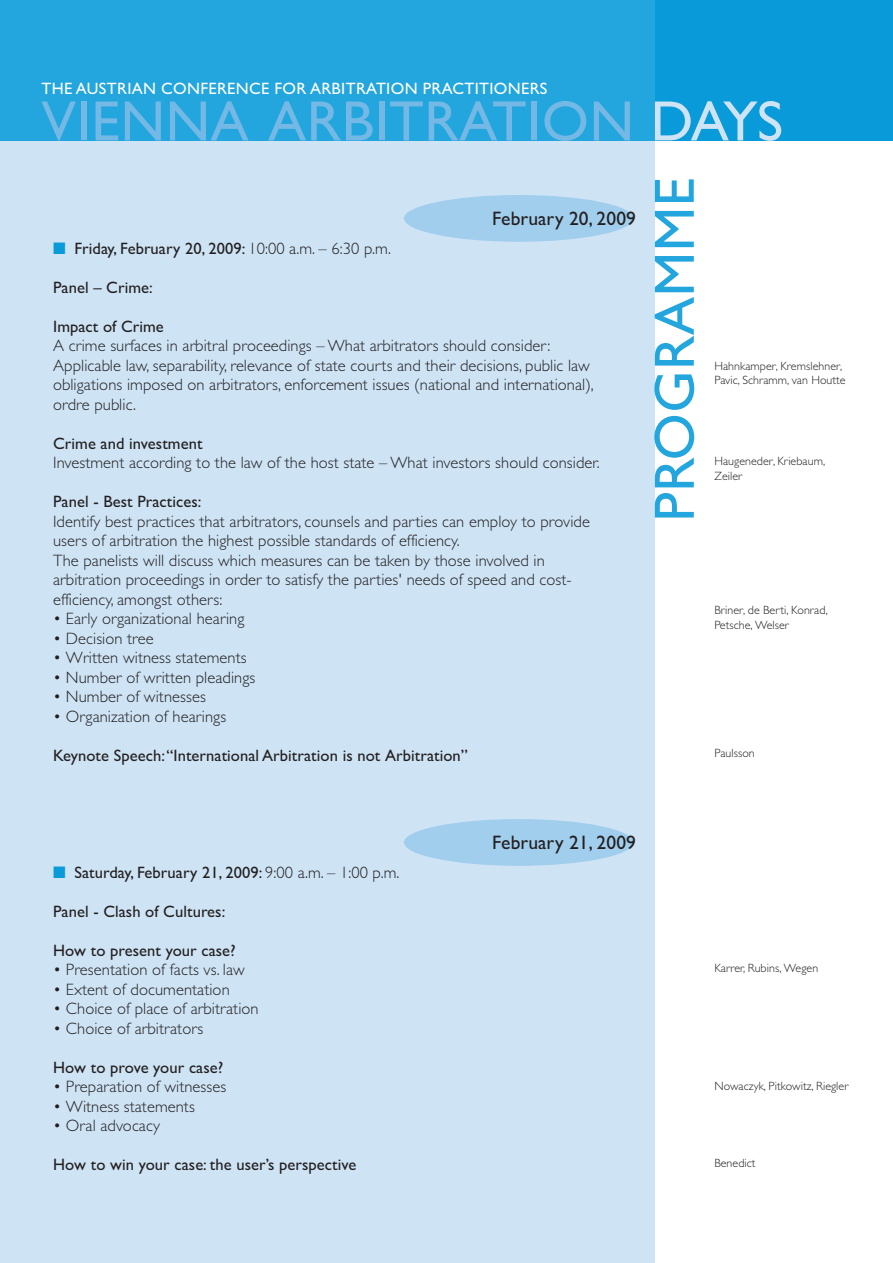
<style>
.page{position:relative;width:893px;height:1263px;background:#fff}
.page>*{position:absolute;margin:0;border:0;box-sizing:border-box;transform-origin:0 0}
.t1{font:57px "Gill Sans";letter-spacing:.01em;color:#74b9e6}
.t2{font:57px "Gill Sans";letter-spacing:.01em;color:#23a5de}
.t3{font:19.5px "Gill Sans";letter-spacing:.005em;color:#231f20}
.t4{font:16.5px/19.5px "Gill Sans Light TT";letter-spacing:.005em;color:#231f20}
.t5{font:16.5px "Gill Sans";letter-spacing:.005em;color:#231f20}
.t6{font:16.5px "Gill Sans";letter-spacing:.02em;color:#fff}
.t7{font:12px/14.4px "Gill Sans Light TT";letter-spacing:.005em;color:#231f20}
.s1{color:#cee4f5}
.s2{color:#089ad9}
.s3{font-family:"Gill Sans Light TT"}
.s4{font-family:"Gill Sans";font-weight:300}
</style>
<div class="page">
<div style="left:0;top:0;width:655px;height:1263px;background:#cee4f5"></div>
<div style="left:0;top:0;width:893px;height:140px;background:#089ad9"></div>
<div style="left:0;top:0;width:655px;height:140px;background:#23a5de"></div>
<div style="left:404px;top:195px;width:230px;height:47px;background:#a2ceed;border-radius:50%"></div>
<div style="left:404px;top:819px;width:230px;height:47px;background:#a2ceed;border-radius:50%"></div>
<p class="t6" style="left:41px;top:79px;width:508px">THE AUSTRIAN CONFERENCE FOR ARBITRATION PRACTITIONERS</p>
<h1 class="t1" style="left:41px;top:87px;width:743px">VIENNA ARBITRATION <span class="s1">DAYS</span></h1>
<p class="t3" style="left:492px;top:207px;width:145px">February 20, 2009</p>
<p class="t5" style="left:53px;top:238px;width:339px"><span class="s2">■</span> Friday, February 20, 2009: <span class="s3">10:00 a.m. – 6:30 p.m.</span></p>
<p class="t5" style="left:53px;top:277px;width:101px">Panel – Crime:</p>
<p class="t5" style="left:53px;top:316px;width:112px">Impact of Crime</p>
<p class="t4" style="left:53px;top:336px;width:542px">A crime surfaces in arbitral proceedings – What arbitrators should consider:<br>Applicable law, separability, relevance of state courts and their decisions, public law obligations imposed on arbitrators, enforcement issues (national and international), ordre public.</p>
<p class="t5" style="left:53px;top:433px;width:151px">Crime and investment</p>
<p class="t4" style="left:53px;top:453px;width:548px">Investment according to the law of the host state – What investors should consider.</p>
<p class="t5" style="left:53px;top:492px;width:150px">Panel - Best Practices:</p>
<p class="t4" style="left:53px;top:511px;width:538px">Identify best practices that arbitrators, counsels and parties can employ to provide users of arbitration the highest possible standards of efficiency.<br>The panelists will discuss which measures can be taken by those involved in arbitration proceedings in order to satisfy the parties' needs of speed and cost&shy;efficiency, amongst others:</p>
<p class="t4" style="left:53px;top:609px;width:193px">• Early organizational hearing</p>
<p class="t4" style="left:53px;top:628px;width:102px">• Decision tree</p>
<p class="t4" style="left:53px;top:648px;width:195px">• Written witness statements</p>
<p class="t4" style="left:53px;top:667px;width:204px">• Number of written pleadings</p>
<p class="t4" style="left:53px;top:687px;width:154px">• Number of witnesses</p>
<p class="t4" style="left:53px;top:706px;width:175px">• Organization of hearings</p>
<p class="t5" style="left:53px;top:745px;width:416px">Keynote Speech:“International Arbitration is not Arbitration”</p>
<h1 class="t2" style="left:641px;top:521px;width:345px;rotate:-90deg">PROGRAMME</h1>
<p class="t7" style="left:714px;top:359px;width:133px">Hahnkamper<span class="s4">,</span> Kremslehner<span class="s4">,<br></span>Pavic<span class="s4">,</span> Schramm<span class="s4">,</span> van Houtte</p>
<p class="t7" style="left:714px;top:454px;width:112px">Haugeneder<span class="s4">,</span> Kriebaum<span class="s4">,<br></span>Zeiler</p>
<p class="t7" style="left:714px;top:603px;width:115px">Briner<span class="s4">,</span> de Berti<span class="s4">,</span> Konrad<span class="s4">,<br></span>Petsche<span class="s4">,</span> Welser</p>
<p class="t7" style="left:714px;top:745px;width:42px">Paulsson</p>
<p class="t5" style="left:53px;top:862px;width:348px"><span class="s2">■</span> Saturday, February 21, 2009: <span class="s3">9:00 a.m. – 1:00 p.m.</span></p>
<p class="t5" style="left:53px;top:901px;width:174px">Panel - Clash of Cultures:</p>
<p class="t5" style="left:53px;top:940px;width:184px">How to present your case?</p>
<p class="t4" style="left:53px;top:960px;width:193px">• Presentation of facts vs. law</p>
<p class="t4" style="left:53px;top:979px;width:178px">• Extent of documentation</p>
<p class="t4" style="left:53px;top:999px;width:207px">• Choice of place of arbitration</p>
<p class="t4" style="left:53px;top:1018px;width:152px">• Choice of arbitrators</p>
<p class="t5" style="left:53px;top:1057px;width:172px">How to prove your case?</p>
<p class="t4" style="left:53px;top:1077px;width:175px">• Preparation of witnesses</p>
<p class="t4" style="left:53px;top:1096px;width:143px">• Witness statements</p>
<p class="t4" style="left:53px;top:1116px;width:108px">• Oral advocacy</p>
<p class="t5" style="left:53px;top:1155px;width:305px">How to win your case: the user’s perspective</p>
<p class="t3" style="left:492px;top:831px;width:145px">February 21, 2009</p>
<p class="t7" style="left:714px;top:961px;width:105px">Karrer, Rubins<span class="s4">,</span> Wegen</p>
<p class="t7" style="left:714px;top:1078px;width:136px">Nowaczyk<span class="s4">,</span> Pitkowitz<span class="s4">,</span> Riegler</p>
<p class="t7" style="left:714px;top:1155px;width:43px">Benedict</p>
</div>
